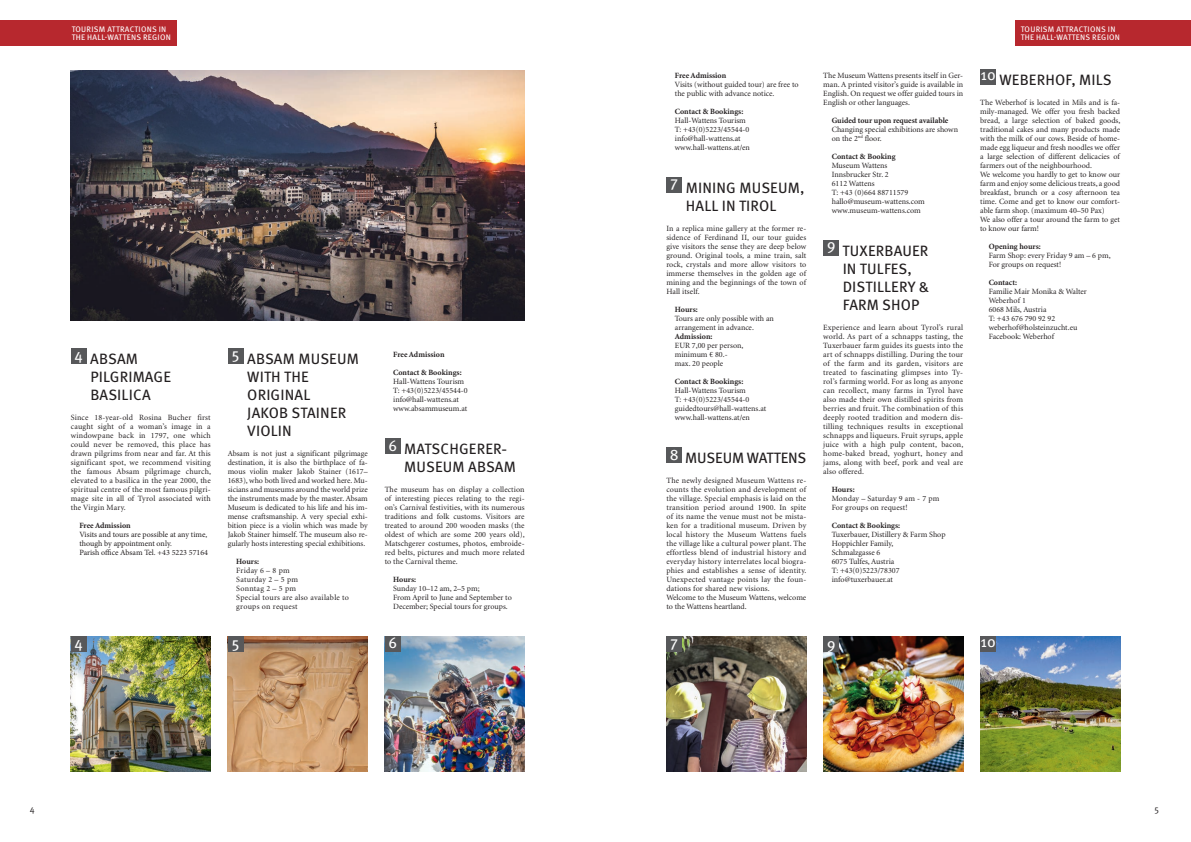
<style>
.page{position:relative;width:1191px;height:842px;background:#fff}
.page>*{position:absolute;margin:0;border:0;box-sizing:border-box;transform-origin:0 0}
.t1{font:15.2px "Meta Pro";color:#fff}
.t2{font:15px/18px "Meta Pro";letter-spacing:.01em;color:#231f20}
.t3{font:15px "Meta Pro";letter-spacing:-.01em;color:#231f20}
.t4{font:9px "Meta Pro Norm";color:#231f20}
.t5{font:8px/9px "Minion";color:#231f20}
.t6{font:8px/9px "Minion";letter-spacing:.02em;color:#231f20}
.t7{font:700 8px "Minion";color:#231f20}
.t8{font:8px/9px "Minion Pro";letter-spacing:-.005em;color:#231f20}
.t9{font:8px/8px "Meta Pro";letter-spacing:.03em;color:#fff}
.t10{font:8px/9px "Minion";letter-spacing:.03em;color:#231f20}
.s1{font-family:"Arial"}
</style>
<div class="page">
<img style="left:385px;top:636px;width:139px;height:135px">
<img style="left:823px;top:636px;width:140px;height:135px">
<div style="left:1015px;top:20px;width:176px;height:26px;background:#b7282e"></div>
<div style="left:0;top:20px;width:176px;height:26px;background:#b7282e"></div>
<img style="left:980px;top:636px;width:140px;height:135px">
<img style="left:228px;top:636px;width:140px;height:135px">
<div style="left:228px;top:636px;width:16px;height:16px;background:#57585a"></div>
<div style="left:385px;top:636px;width:16px;height:16px;background:#57585a"></div>
<div style="left:71px;top:348px;width:16px;height:16px;background:#57585a"></div>
<div style="left:228px;top:348px;width:16px;height:16px;background:#57585a"></div>
<div style="left:385px;top:438px;width:16px;height:16px;background:#57585a"></div>
<div style="left:823px;top:636px;width:16px;height:16px;background:#57585a"></div>
<div style="left:980px;top:636px;width:16px;height:16px;background:#57585a"></div>
<img style="left:71px;top:71px;width:453px;height:250px">
<div style="left:666px;top:177px;width:16px;height:16px;background:#57585a"></div>
<div style="left:666px;top:447px;width:16px;height:16px;background:#57585a"></div>
<div style="left:823px;top:240px;width:16px;height:16px;background:#57585a"></div>
<div style="left:980px;top:69px;width:16px;height:16px;background:#57585a"></div>
<img style="left:71px;top:636px;width:140px;height:135px">
<div style="left:71px;top:636px;width:16px;height:16px;background:#57585a"></div>
<img style="left:666px;top:636px;width:140px;height:135px">
<div style="left:666px;top:636px;width:16px;height:16px;background:#57585a"></div>
<p class="t9" style="left:72px;top:24px;width:101px">TOURISM ATTRACTIONS IN<br>THE HALL-WATTENS REGION</p>
<h2 class="t2" style="left:90px;top:349px;width:82px;text-indent:-16px"><sup>4</sup> ABSAM<br>PILGRIMAGE<br>BASILICA</h2>
<p class="t5" style="left:71px;top:413px;width:142px;text-align:justify">Since 18-year-old Rosina Bucher first caught sight of a woman’s image in a windowpane back in 1797, one which could never be removed, this place has drawn pilgrims from near and far. At this significant spot, we recommend visiting the famous Absam pilgrimage church, elevated to a basilica in the year 2000, the spiritual centre of the most famous pilgri&shy;mage site in all of Tyrol associated with the Virgin Mary.</p>
<p class="t7" style="left:79px;top:521px;width:53px">Free Admission</p>
<p class="t8" style="left:79px;top:530px;width:130px">Visits and tours are possible at any time, though by appointment only.<br>Parish office Absam Tel. +43 5223 57164</p>
<h2 class="t2" style="left:247px;top:349px;width:113px;text-indent:-15px"><sup>5</sup> ABSAM MUSEUM<br>WITH THE<br>ORIGINAL<br>JAKOB STAINER<br>VIOLIN</h2>
<p class="t5" style="left:228px;top:449px;width:141px;text-align:justify">Absam is not just a significant pilgrimage destination, it is also the birthplace of fa&shy;mous violin maker Jakob Stainer (1617– 1683), who both lived and worked here. Mu&shy;sicians and museums around the world prize the instruments made by the master. Absam Museum is dedicated to his life and his im&shy;mense craftsmanship. A very special exhi&shy;bition piece is a violin which was made by Jakob Stainer himself. The museum also re&shy;gularly hosts interesting special exhibitions.</p>
<p class="t7" style="left:236px;top:557px;width:24px">Hours:</p>
<p class="t10" style="left:236px;top:566px;width:114px">Friday 6 – 8 pm<br>Saturday 2 – 5 pm<br>Sonntag 2 – 5 pm<br>Special tours are also available to groups on request</p>
<p class="t7" style="left:393px;top:350px;width:53px">Free Admission</p>
<p class="t7" style="left:393px;top:368px;width:70px">Contact &amp; Bookings:</p>
<p class="t5" style="left:393px;top:377px;width:76px">Hall-Wattens Tourism<br>T: +43(0)5223/45544-0 info@hall-wattens.at www.absammuseum.at</p>
<h2 class="t2" style="left:404px;top:439px;width:113px;text-indent:-16px"><sup>6</sup> MATSCHGERER<span class="s1">-<br></span>MUSEUM ABSAM</h2>
<p class="t5" style="left:385px;top:485px;width:142px;text-align:justify">The museum has on display a collection of interesting pieces relating to the regi&shy;on’s Carnival festivities, with its numerous traditions and folk customs. Visitors are treated to around 200 wooden masks (the oldest of which are some 200 years old), Matschgerer costumes, photos, embroide&shy;red belts, pictures and much more related to the Carnival theme.</p>
<p class="t7" style="left:393px;top:575px;width:24px">Hours:</p>
<p class="t5" style="left:393px;top:584px;width:120px">Sunday 10–12 am, 2–5 pm;<br>From April to June and September to<br>December; Special tours for groups.</p>
<p class="t7" style="left:675px;top:71px;width:53px">Free Admission</p>
<p class="t5" style="left:675px;top:80px;width:125px">Visits (without guided tour) are free to the public with advance notice.</p>
<p class="t7" style="left:675px;top:107px;width:70px">Contact &amp; Bookings:</p>
<p class="t5" style="left:675px;top:116px;width:77px">Hall-Wattens Tourism<br>T: +43(0)5223/45544-0 info@hall-wattens.at www.hall-wattens.at/en</p>
<h2 class="t2" style="left:686px;top:178px;width:120px;text-indent:-15px"><sup>7</sup> MINING MUSEUM,<br>HALL IN TIROL</h2>
<p class="t5" style="left:666px;top:224px;width:141px;text-align:justify">In a replica mine gallery at the former re&shy;sidence of Ferdinand II, our tour guides give visitors the sense they are deep below ground. Original tools, a mine train, salt rock, crystals and more allow visitors to immerse themselves in the golden age of mining and the beginnings of the town of Hall itself.</p>
<p class="t7" style="left:675px;top:305px;width:24px">Hours:</p>
<p class="t5" style="left:675px;top:314px;width:100px">Tours are only possible with an arrangement in advance.</p>
<p class="t7" style="left:675px;top:332px;width:39px">Admission:</p>
<p class="t5" style="left:675px;top:341px;width:70px">EUR 7,00 per person, minimum € 80.- max. 20 people</p>
<p class="t7" style="left:675px;top:377px;width:70px">Contact &amp; Bookings:</p>
<p class="t5" style="left:675px;top:386px;width:93px">Hall-Wattens Tourism<br>T: +43(0)5223/45544-0 guidedtours@hall-wattens.at www.hall-wattens.at/en</p>
<h2 class="t3" style="left:670px;top:446px;width:138px"><sup>8</sup> MUSEUM WATTENS</h2>
<p class="t6" style="left:666px;top:476px;width:142px">The newly designed Museum Wattens re&shy;counts the evolution and development of the village. Special emphasis is laid on the transition period around 1900. In spite of its name the venue must not be mista&shy;ken for a traditional museum. Driven by local history the Museum Wattens fuels the village like a cultural power plant. The effortless blend of industrial history and everyday history interrelates local biogra&shy;phies and establishes a sense of identity.<br>Unexpected vantage points lay the foun&shy;dations for shared new visions.<br>Welcome to the Museum Wattens, welcome to the Wattens heartland.</p>
<h1 class="t1" style="left:232px;top:631px;width:9px">5</h1>
<h1 class="t1" style="left:388px;top:631px;width:10px">6</h1>
<h1 class="t1" style="left:75px;top:631px;width:10px">4</h1>
<h1 class="t1" style="left:670px;top:630px;width:9px">7</h1>
<p class="t5" style="left:823px;top:71px;width:141px;text-align:justify">The Museum Wattens presents itself in Ger&shy;man. A printed visitor’s guide is available in English. On request we offer guided tours in English or other languages.</p>
<p class="t7" style="left:831px;top:116px;width:118px">Guided tour upon request available</p>
<p class="t5" style="left:831px;top:125px;width:128px">Changing special exhibitions are shown on the 2<sup>nd</sup> floor.</p>
<p class="t7" style="left:831px;top:152px;width:65px">Contact &amp; Booking</p>
<p class="t5" style="left:831px;top:161px;width:94px">Museum Wattens<br>Innsbrucker Str. 2<br>6112 Wattens<br>T: +43 (0)664 88711579 hallo@museum-wattens.com www.museum-wattens.com</p>
<h2 class="t2" style="left:842px;top:241px;width:88px;text-indent:-16px"><sup>9</sup> TUXERBAUER<br>IN TULFES,<br>DISTILLERY &amp;<br>FARM SHOP</h2>
<p class="t5" style="left:823px;top:323px;width:142px;text-align:justify">Experience and learn about Tyrol’s rural world. As part of a schnapps tasting, the Tuxerbauer farm guides its guests into the art of schnapps distilling. During the tour of the farm and its garden, visitors are treated to fascinating glimpses into Ty&shy;rol’s farming world. For as long as anyone can recollect, many farms in Tyrol have also made their own distilled spirits from berries and fruit. The combination of this deeply rooted tradition and modern dis&shy;tilling techniques results in exceptional schnapps and liqueurs. Fruit syrups, apple juice with a high pulp content, bacon, home-baked bread, yoghurt, honey and jams, along with beef, pork and veal are also offered.</p>
<p class="t7" style="left:831px;top:485px;width:24px">Hours:</p>
<p class="t6" style="left:831px;top:494px;width:109px">Monday – Saturday 9 am - 7 pm<br>For groups on request!</p>
<p class="t7" style="left:831px;top:521px;width:70px">Contact &amp; Bookings:</p>
<p class="t5" style="left:831px;top:530px;width:115px">Tuxerbauer, Distillery &amp; Farm Shop<br>Hoppichler Family,<br>Schmalzgasse 6<br>6075 Tulfes, Austria<br>T: +43(0)5223/78307 info@tuxerbauer.at</p>
<p class="t9" style="left:1020px;top:24px;width:101px">TOURISM ATTRACTIONS IN<br>THE HALL-WATTENS REGION</p>
<h2 class="t2" style="left:980px;top:70px;width:133px"><sup>10</sup> WEBERHOF, MILS</h2>
<p class="t5" style="left:980px;top:98px;width:142px">The Weberhof is located in Mils and is fa&shy;mily-managed. We offer you fresh backed bread, a large selection of baked goods, traditional cakes and many products made with the milk of our cows. Beside of home&shy;made egg liqueur and fresh noodles we offer a large selection of different delicacies of farmers out of the neighbourhood.<br>We welcome you hardly to get to know our farm and enjoy some delicious treats, a good breakfast, brunch or a cosy afternoon tea time. Come and get to know our comfort&shy;able farm shop. (maximum 40–50 Pax)<br>We also offer a tour around the farm to get to know our farm!</p>
<p class="t7" style="left:988px;top:242px;width:54px">Opening hours:</p>
<p class="t5" style="left:988px;top:251px;width:123px">Farm Shop: every Friday 9 am – 6 pm,<br>For groups on request!</p>
<p class="t7" style="left:988px;top:278px;width:30px">Contact:</p>
<p class="t5" style="left:988px;top:287px;width:100px">Familie Mair Monika &amp; Walter<br>Weberhof 1<br>6068 Mils, Austria<br>T: +43 676 790 92 92 weberhof@holsteinzucht.eu<br>Facebook: Weberhof</p>
<h1 class="t1" style="left:827px;top:632px;width:10px">9</h1>
<h1 class="t1" style="left:980px;top:630px;width:17px">10</h1>
<p class="t4" style="left:30px;top:802px;width:6px">4</p>
<p class="t4" style="left:1154px;top:802px;width:6px">5</p>
</div>
